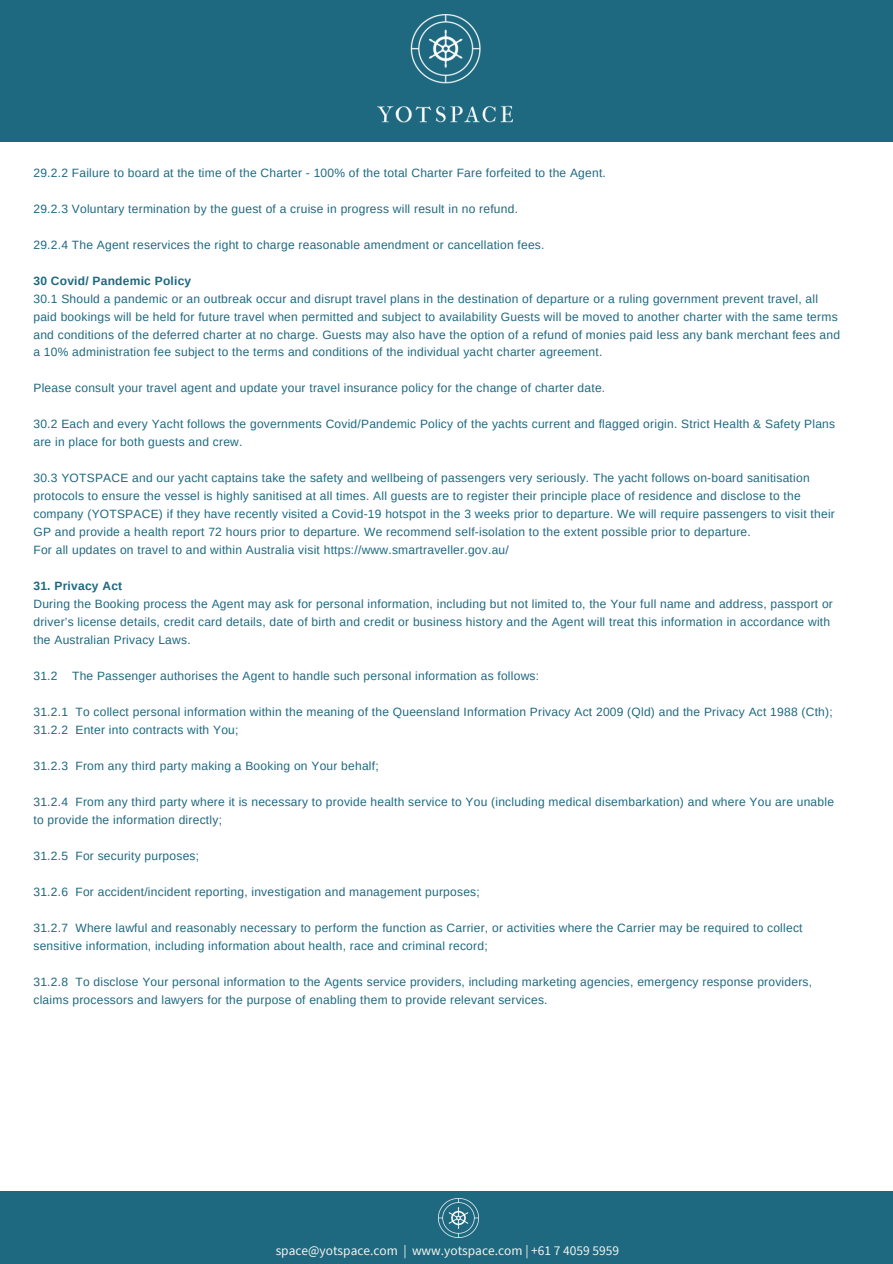
<style>
.page{position:relative;width:893px;height:1264px;background:#fff}
.page>*{position:absolute;margin:0;border:0;box-sizing:border-box;transform-origin:0 0}
.t1{font:13.35px "Source Sans Pro";color:#f4f5ef}
.t2{font:12px/18px "Arimo";letter-spacing:.02em;color:#1e6880}
.t3{font:700 12px "Arimo";letter-spacing:.02em;color:#1e6880}
</style>
<div class="page">
<div style="left:0;top:1191px;width:892px;height:72px;background:#1e6880"></div>
<img style="left:438px;top:1198px;width:40px;height:39px">
<div style="left:0;top:0;width:892px;height:141px;background:#1e6880"></div>
<img style="left:377px;top:14px;width:135px;height:109px">
<p class="t2" style="left:33px;top:163px;width:574px">29.2.2 Failure to board at the time of the Charter - 100% of the total Charter Fare forfeited to the Agent.</p>
<p class="t2" style="left:33px;top:199px;width:486px">29.2.3 Voluntary termination by the guest of a cruise in progress will result in no refund.</p>
<p class="t2" style="left:33px;top:235px;width:512px">29.2.4 The Agent reservices the right to charge reasonable amendment or cancellation fees.</p>
<p class="t3" style="left:33px;top:274px;width:159px">30 Covid/ Pandemic Policy</p>
<p class="t2" style="left:33px;top:289px;width:808px">30.1 Should a pandemic or an outbreak occur and disrupt travel plans in the destination of departure or a ruling government prevent travel, all paid bookings will be held for future travel when permitted and subject to availability Guests will be moved to another charter with the same terms and conditions of the deferred charter at no charge. Guests may also have the option of a refund of monies paid less any bank merchant fees and a 10% administration fee subject to the terms and conditions of the individual yacht charter agreement.</p>
<p class="t2" style="left:33px;top:379px;width:573px">Please consult your travel agent and update your travel insurance policy for the change of charter date.</p>
<p class="t2" style="left:33px;top:415px;width:803px">30.2 Each and every Yacht follows the governments Covid/Pandemic Policy of the yachts current and flagged origin. Strict Health &amp; Safety Plans are in place for both guests and crew.</p>
<p class="t2" style="left:33px;top:469px;width:802px">30.3 YOTSPACE and our yacht captains take the safety and wellbeing of passengers very seriously. The yacht follows on-board sanitisation protocols to ensure the vessel is highly sanitised at all times. All guests are to register their principle place of residence and disclose to the company (YOTSPACE) if they have recently visited a Covid-19 hotspot in the 3 weeks prior to departure. We will require passengers to visit their GP and provide a health report 72 hours prior to departure. We recommend self-isolation to the extent possible prior to departure.</p>
<p class="t2" style="left:33px;top:541px;width:477px">For all updates on travel to and within Australia visit https://www.smartraveller.gov.au/</p>
<p class="t3" style="left:33px;top:579px;width:90px">31. Privacy Act</p>
<p class="t2" style="left:33px;top:595px;width:801px">During the Booking process the Agent may ask for personal information, including but not limited to, the Your full name and address, passport or driver’s license details, credit card details, date of birth and credit or business history and the Agent will treat this information in accordance with the Australian Privacy Laws.</p>
<p class="t2" style="left:33px;top:667px;width:507px">31.2 The Passenger authorises the Agent to handle such personal information as follows:</p>
<p class="t2" style="left:33px;top:703px;width:800px">31.2.1 To collect personal information within the meaning of the Queensland Information Privacy Act 2009 (Qld) and the Privacy Act 1988 (Cth);</p>
<p class="t2" style="left:33px;top:721px;width:206px">31.2.2 Enter into contracts with You;</p>
<p class="t2" style="left:33px;top:757px;width:347px">31.2.3 From any third party making a Booking on Your behalf;</p>
<p class="t2" style="left:33px;top:793px;width:802px">31.2.4 From any third party where it is necessary to provide health service to You (including medical disembarkation) and where You are unable to provide the information directly;</p>
<p class="t2" style="left:33px;top:847px;width:167px">31.2.5 For security purposes;</p>
<p class="t2" style="left:33px;top:882px;width:448px">31.2.6 For accident/incident reporting, investigation and management purposes;</p>
<p class="t2" style="left:33px;top:918px;width:770px">31.2.7 Where lawful and reasonably necessary to perform the function as Carrier, or activities where the Carrier may be required to collect sensitive information, including information about health, race and criminal record;</p>
<p class="t2" style="left:33px;top:972px;width:780px">31.2.8 To disclose Your personal information to the Agents service providers, including marketing agencies, emergency response providers, claims processors and lawyers for the purpose of enabling them to provide relevant services.</p>
<p class="t1" style="left:276px;top:1242px;width:345px">space@yotspace.com | www.yotspace.com | +61 7 4059 5959</p>
</div>
